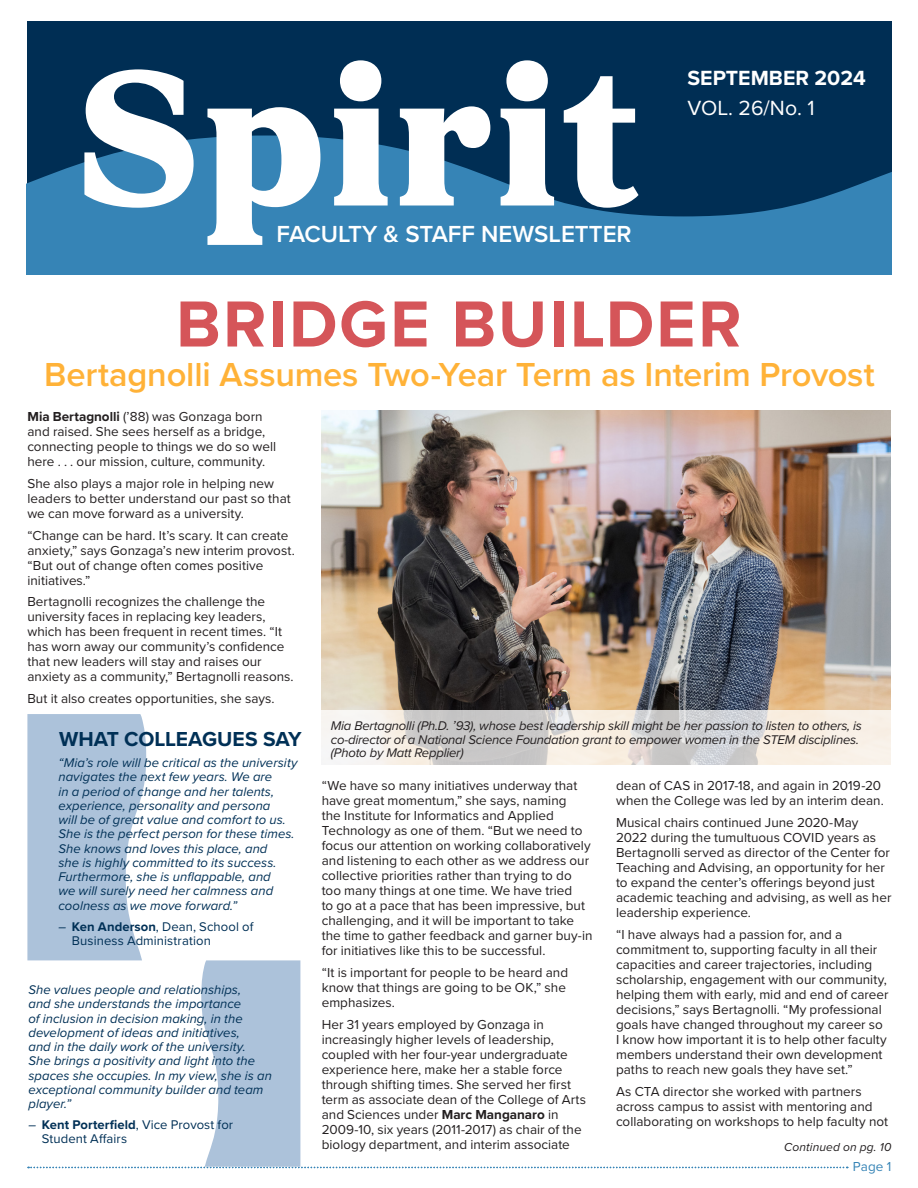
<style>
.page{position:relative;width:918px;height:1188px;background:#fff}
.page>*{position:absolute;margin:0;border:0;box-sizing:border-box;transform-origin:0 0}
.t1{font:900 201px "Proxima Sera";letter-spacing:.02em;color:#fff}
.Bullets{font:700 67.5px "Proxima Nova";letter-spacing:.03em;color:#d55559}
.line{font:600 34.5px "Proxima Nova";letter-spacing:-.005em;color:#ffb238}
.t2{font:600 24.15px "Proxima Nova";color:#fff}
.t3{font:700 21.3px/29.7px "Proxima Nova";color:#fff}
.line-2{font:700 21px "Proxima Nova";letter-spacing:-.005em;color:#003056}
.Body_Text{font:13.5px/15px "Proxima Nova";color:#231f20}
.Bullets-2{font:13.5px "Proxima Nova";color:#3684b6}
.Body_Text-2{font:italic 13.05px/14.2px "Proxima Nova";letter-spacing:.005em;color:#003056}
.Cutlines_2{font:italic 13.05px/13.5px "Proxima Nova";letter-spacing:-.015em;color:#231f20}
.Body_Text-3{font:13.05px/14.2px "Proxima Nova";letter-spacing:.01em;color:#003056}
.line-3{font:italic 12px "Proxima Nova";letter-spacing:.015em;color:#231f20}
.s1{font-weight:400}
.s2{font-weight:700}
.s3{font-style:italic}
.s4{font-size:13.5px}
</style>
<div class="page">
<img style="left:322px;top:411px;width:569px;height:299px">
<svg style="left:322px;top:710px;width:569px;height:55px;background:#ece6e0"></svg>
<div style="left:27px;top:21px;width:864px;height:253px;background:#002e54"></div>
<svg style="left:27px;top:136px;width:864px;height:138px;fill:#3684b6"></svg>
<svg style="left:27px;top:714px;width:821px;height:454px"></svg>
<p class="t1" style="left:76px;top:-27px;width:563px">Spirit</p>
<p class="t2" style="left:276px;top:216px;width:357px">FACULTY &amp; STAFF NEWSLETTER</p>
<p class="t3" style="left:688px;top:63px;width:180px">SEPTEMBER 2024<br><span class="s1">VOL. 26/No. 1</span></p>
<p class="Bullets" style="left:176px;top:274px;width:567px">BRIDGE BUILDER</p>
<p class="line" style="left:44px;top:348px;width:832px">Bertagnolli Assumes Two-Year Term as Interim Provost</p>
<p class="Body_Text" style="left:27px;top:409px;width:250px"><span class="s2">Mia Bertagnolli</span> (’88) was Gonzaga born and raised. She sees herself as a bridge, connecting people to things we do so well here . . . our mission, culture, community.</p>
<p class="Body_Text" style="left:27px;top:475px;width:265px">She also plays a major role in helping new leaders to better understand our past so that we can move forward as a university.</p>
<p class="Body_Text" style="left:27px;top:527px;width:269px">“Change can be hard. It’s scary. It can create anxiety,” says Gonzaga’s new interim provost. “But out of change often comes positive initiatives.”</p>
<p class="Body_Text" style="left:27px;top:594px;width:268px">Bertagnolli recognizes the challenge the university faces in replacing key leaders, which has been frequent in recent times. “It has worn away our community’s confidence that new leaders will stay and raises our anxiety as a community,” Bertagnolli reasons.</p>
<p class="Body_Text" style="left:27px;top:691px;width:249px">But it also creates opportunities, she says.</p>
<p class="line-2" style="left:59px;top:724px;width:244px">WHAT COLLEAGUES SAY</p>
<p class="Body_Text-2" style="left:58px;top:755px;width:241px">“Mia’s role will be critical as the university navigates the next few years. We are<br>in a period of change and her talents, experience, personality and persona<br>will be of great value and comfort to us.<br>She is the perfect person for these times.<br>She knows and loves this place, and<br>she is highly committed to its success.<br>Furthermore, she is unflappable, and<br>we will surely need her calmness and coolness as we move forward.”</p>
<p class="Body_Text-3" style="left:72px;top:919px;width:183px;text-indent:-14px"><span class="s3">–</span> <span class="s2">Ken Anderson</span>, Dean, School of<br>Business Administration</p>
<p class="Body_Text-2" style="left:28px;top:982px;width:245px">She values people and relationships,<br>and she understands the importance<br>of inclusion in decision making, in the development of ideas and initiatives,<br>and in the daily work of the university.<br>She brings a positivity and light into the spaces she occupies. In my view, she is an exceptional community builder and team player.”</p>
<p class="Body_Text-3" style="left:42px;top:1117px;width:193px;text-indent:-14px"><span class="s3">–</span> <span class="s2">Kent Porterfield</span>, Vice Provost for<br>Student Affairs</p>
<p class="Cutlines_2" style="left:331px;top:719px;width:533px">Mia Bertagnolli (Ph.D. <span class="s4">’</span>93), whose best leadership skill might be her passion to listen to others, is co-director of a National Science Foundation grant to empower women in the STEM disciplines.</p>
<p class="Cutlines_2" style="left:331px;top:746px;width:134px">(Photo by Matt Repplier)</p>
<p class="Body_Text" style="left:322px;top:778px;width:272px">“We have so many initiatives underway that have great momentum,” she says, naming<br>the Institute for Informatics and Applied Technology as one of them. “But we need to focus our attention on working collaboratively and listening to each other as we address our collective priorities rather than trying to do too many things at one time. We have tried<br>to go at a pace that has been impressive, but challenging, and it will be important to take the time to gather feedback and garner buy-in for initiatives like this to be successful.</p>
<p class="Body_Text" style="left:322px;top:965px;width:248px">“It is important for people to be heard and know that things are going to be OK,” she emphasizes.</p>
<p class="Body_Text" style="left:322px;top:1016px;width:266px">Her 31 years employed by Gonzaga in increasingly higher levels of leadership, coupled with her four-year undergraduate experience here, make her a stable force through shifting times. She served her first term as associate dean of the College of Arts and Sciences under <span class="s2">Marc Manganaro</span> in 2009‑10, six years (2011-2017) as chair of the biology department, and interim associate</p>
<p class="Body_Text" style="left:616px;top:778px;width:269px">dean of CAS in 2017-18, and again in 2019-20 when the College was led by an interim dean.</p>
<p class="Body_Text" style="left:616px;top:815px;width:277px">Musical chairs continued June 2020-May 2022 during the tumultuous COVID years as Bertagnolli served as director of the Center for Teaching and Advising, an opportunity for her to expand the center’s offerings beyond just academic teaching and advising, as well as her leadership experience.</p>
<p class="Body_Text" style="left:616px;top:926px;width:274px">“I have always had a passion for, and a commitment to, supporting faculty in all their capacities and career trajectories, including scholarship, engagement with our community, helping them with early, mid and end of career decisions,” says Bertagnolli. “My professional goals have changed throughout my career so I know how important it is to help other faculty members understand their own development paths to reach new goals they have set.”</p>
<p class="Body_Text" style="left:616px;top:1083px;width:274px">As CTA director she worked with partners across campus to assist with mentoring and collaborating on workshops to help faculty not</p>
<p class="line-3" style="left:784px;top:1138px;width:109px">Continued on pg. 10</p>
<p class="Bullets-2" style="left:853px;top:1157px;width:40px">Page 1</p>
</div>
